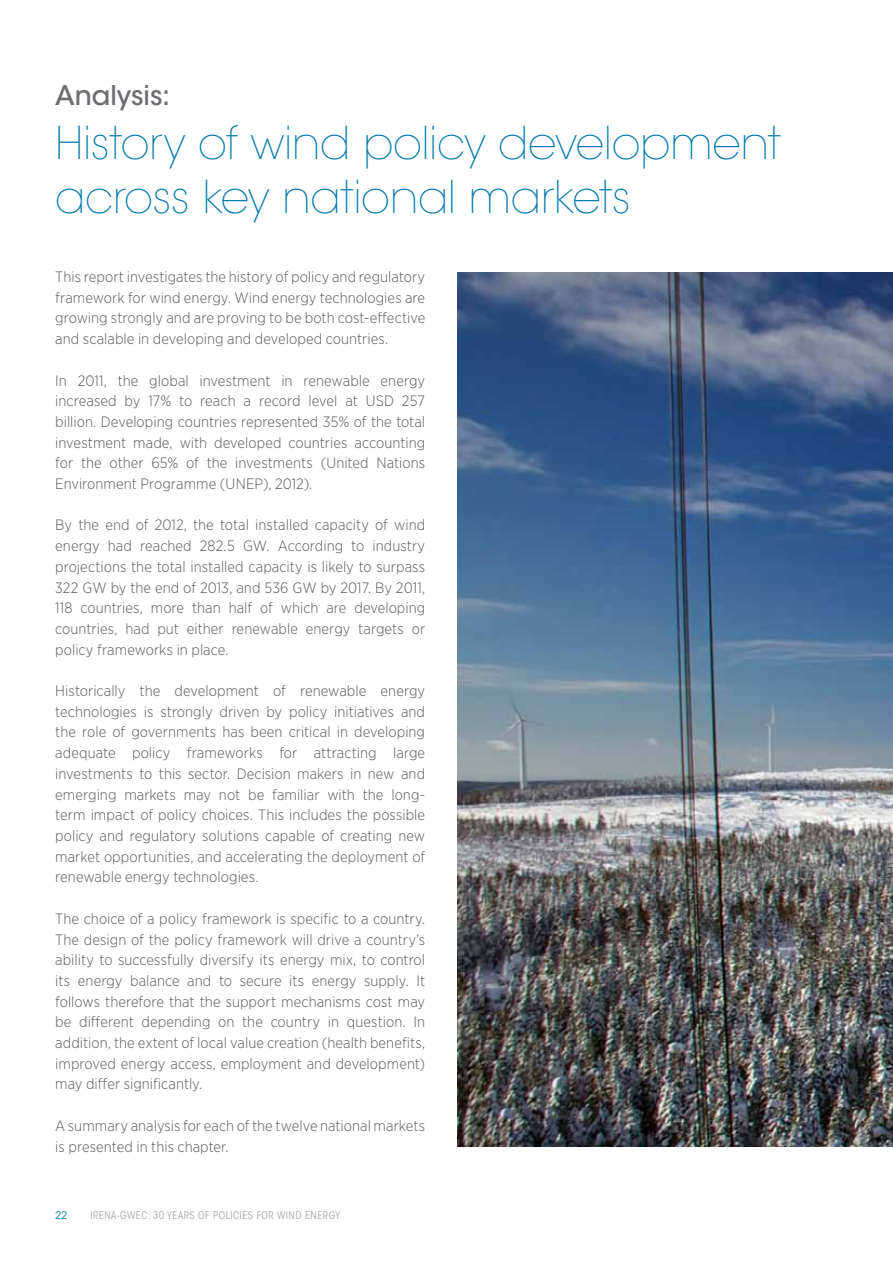
<style>
.page{position:relative;width:893px;height:1263px;background:#fff}
.page>*{position:absolute;margin:0;border:0;box-sizing:border-box;transform-origin:0 0}
.t1{font:200 45px/54px "ITC Avant Garde Std";letter-spacing:-.01em;color:#0078ae}
.t2{font:500 27px "ITC Avant Garde Std";color:#6d6e71}
.t3{font:300 15px/20.7px "Gotham Narrow";letter-spacing:.005em;color:#58595b;text-align:justify}
.t4{font:condensed 10.5px "ITC Avant Garde Std";letter-spacing:.05em;color:#a7a9ac}
.t5{font:10.5px "ITC Avant Garde Std";color:#008abb}
</style>
<div class="page">
<img style="left:457px;top:272px;width:436px;height:874px">
<h2 class="t2" style="left:55px;top:78px;width:116px">Analysis:</h2>
<h1 class="t1" style="left:55px;top:117px;width:727px">History of wind policy development across key national markets</h1>
<p class="t3" style="left:55px;top:266px;width:371px">This report investigates the history of policy and regulatory framework for wind energy. Wind energy technologies are growing strongly and are proving to be both cost-effective and scalable in developing and developed countries.</p>
<p class="t3" style="left:55px;top:370px;width:371px">In 2011, the global investment in renewable energy increased by 17% to reach a record level at USD 257 billion. Developing countries represented 35% of the total investment made, with developed countries accounting for the other 65% of the investments (United Nations Environment Programme (UNEP), 2012).</p>
<p class="t3" style="left:55px;top:514px;width:371px">By the end of 2012, the total installed capacity of wind energy had reached 282.5 GW. According to industry projections the total installed capacity is likely to surpass 322 GW by the end of 2013, and 536 GW by 2017. By 2011, 118 countries, more than half of which are developing countries, had put either renewable energy targets or policy frameworks in place.</p>
<p class="t3" style="left:55px;top:680px;width:371px">Historically the development of renewable energy technologies is strongly driven by policy initiatives and the role of governments has been critical in developing adequate policy frameworks for attracting large investments to this sector. Decision makers in new and emerging markets may not be familiar with the long&shy;term impact of policy choices. This includes the possible policy and regulatory solutions capable of creating new market opportunities, and accelerating the deployment of renewable energy technologies.</p>
<p class="t3" style="left:55px;top:908px;width:371px">The choice of a policy framework is specific to a country.<br>The design of the policy framework will drive a country’s ability to successfully diversify its energy mix, to control its energy balance and to secure its energy supply. It follows therefore that the support mechanisms cost may be different depending on the country in question. In addition, the extent of local value creation (health benefits, improved energy access, employment and development) may differ significantly.</p>
<p class="t3" style="left:55px;top:1115px;width:371px">A summary analysis for each of the twelve national markets is presented in this chapter.</p>
<p class="t5" style="left:55px;top:1209px;width:14px">22</p>
<p class="t4" style="left:90px;top:1209px;width:251px">IRENA-GWEC: 30 YEARS OF POLICIES FOR WIND ENERGY</p>
</div>
